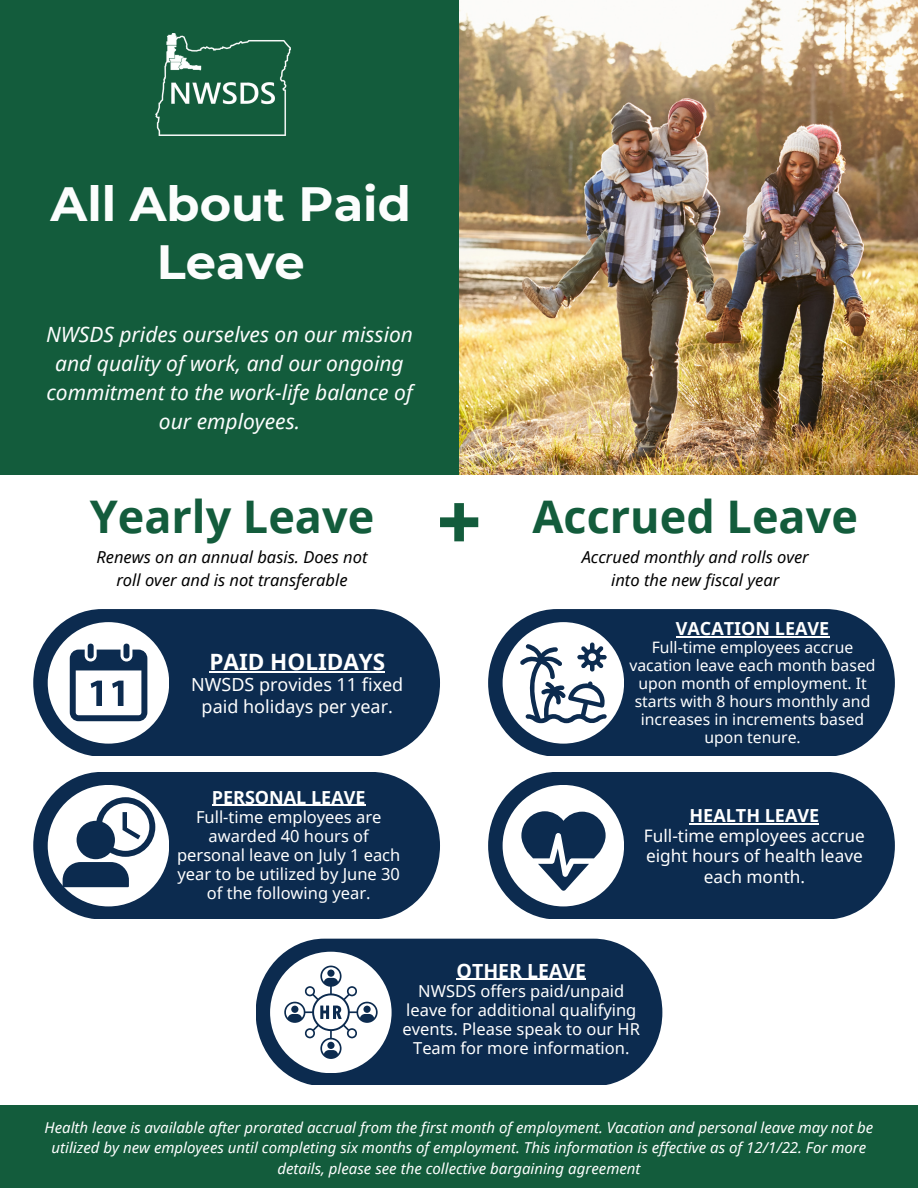
<style>
.page{position:relative;width:918px;height:1188px;background:#fff}
.page>*{position:absolute;margin:0;border:0;box-sizing:border-box;transform-origin:0 0}
.t1{font:700 48px/57.3px "Montserrat";color:#fcfdfd;text-align:center}
.t2{font:700 45px "Noto Sans";color:#135c3c}
.t3{font:700 22.5px "Noto Sans";color:#fff}
.t4{font:italic 21px/29.2px "Noto Sans";color:#fcfdfd;text-align:center}
.t5{font:700 19.5px "Noto Sans";color:#fff}
.t6{font:18px/21.3px "Noto Sans";color:#fff;text-align:center}
.t7{font:700 18px "Noto Sans";color:#fff}
.t8{font:17.25px/20.2px "Noto Sans";color:#fff;text-align:center}
.t9{font:16.5px/19.2px "Noto Sans";color:#fff;text-align:center}
.t10{font:italic 16.5px/22.5px "Noto Sans";color:#000;text-align:center}
.t11{font:15.75px/18px "Noto Sans";color:#fff;text-align:center}
.t12{font:italic 15px/20.2px "Noto Sans";color:#fff;text-align:center}
</style>
<div class="page">
<div style="left:256px;top:939px;width:406px;height:146px;background:#0c2b4f;border-radius:71px"></div>
<div style="left:270px;top:952px;width:122px;height:121px;background:#fff;border-radius:50%"></div>
<div style="left:33px;top:772px;width:407px;height:146px;background:#0c2b4f;border-radius:71px"></div>
<div style="left:48px;top:785px;width:121px;height:121px;background:#fff;border-radius:50%"></div>
<div style="left:0;top:0;width:541px;height:475px;background:#135c3c"></div>
<div style="left:0;top:1105px;width:918px;height:83px;background:#135c3c"></div>
<img style="left:459px;top:0;width:459px;height:475px">
<div style="left:33px;top:609px;width:407px;height:146px;background:#0c2b4f;border-radius:71px"></div>
<div style="left:48px;top:622px;width:121px;height:122px;background:#fff;border-radius:50%"></div>
<svg style="left:440px;top:503px;width:38px;height:38px"></svg>
<div style="left:488px;top:609px;width:407px;height:146px;background:#0c2b4f;border-radius:71px"></div>
<div style="left:503px;top:622px;width:121px;height:122px;background:#fff;border-radius:50%"></div>
<div style="left:488px;top:772px;width:407px;height:146px;background:#0c2b4f;border-radius:71px"></div>
<div style="left:503px;top:785px;width:121px;height:121px;background:#fff;border-radius:50%"></div>
<img style="left:155px;top:33px;width:135px;height:103px">
<div style="left:88px;top:644px;width:6px;height:15px;background:#0c2b4f;border-radius:3px"></div>
<div style="left:124px;top:644px;width:5px;height:15px;background:#0c2b4f;border-radius:3px"></div>
<svg style="left:70px;top:650px;width:77px;height:71px"></svg>
<svg style="left:521px;top:811px;width:85px;height:80px"></svg>
<svg style="left:284px;top:966px;width:94px;height:93px"></svg>
<svg style="left:63px;top:797px;width:92px;height:90px"></svg>
<svg style="left:520px;top:642px;width:87px;height:81px"></svg>
<hr style="left:209px;top:671px;width:176px;height:1px;background:#fff">
<hr style="left:676px;top:636px;width:153px;height:1px;background:#fff">
<hr style="left:690px;top:823px;width:129px;height:1px;background:#fff">
<hr style="left:212px;top:805px;width:154px;height:1px;background:#fff">
<hr style="left:457px;top:979px;width:129px;height:1px;background:#fff">
<h1 class="t1" style="left:51px;top:176px;width:362px">All About Paid<br>Leave</h1>
<h3 class="t4" style="left:46px;top:319px;width:369px">NWSDS prides ourselves on our mission and quality of work, and our ongoing commitment to the work-life balance of our employees.</h3>
<h2 class="t2" style="left:90px;top:485px;width:286px">Yearly Leave</h2>
<h2 class="t2" style="left:533px;top:485px;width:327px">Accrued Leave</h2>
<p class="t10" style="left:96px;top:545px;width:273px">Renews on an annual basis. Does not roll over and is not transferable</p>
<p class="t10" style="left:582px;top:545px;width:229px">Accrued monthly and rolls over into the new fiscal year</p>
<h3 class="t3" style="left:209px;top:646px;width:177px">PAID HOLIDAYS</h3>
<p class="t6" style="left:191px;top:674px;width:214px">NWSDS provides 11 fixed paid holidays per year.</p>
<p class="t7" style="left:212px;top:785px;width:155px">PERSONAL LEAVE</p>
<p class="t9" style="left:177px;top:807px;width:225px">Full-time employees are awarded 40 hours of personal leave on July 1 each year to be utilized by June 30 of the following year.</p>
<p class="t7" style="left:676px;top:616px;width:155px">VACATION LEAVE</p>
<p class="t11" style="left:629px;top:638px;width:248px">Full-time employees accrue vacation leave each month based upon month of employment. It starts with 8 hours monthly and increases in increments based upon tenure.</p>
<p class="t7" style="left:690px;top:803px;width:131px">HEALTH LEAVE</p>
<p class="t8" style="left:644px;top:825px;width:223px">Full-time employees accrue eight hours of health leave each month.</p>
<h3 class="t5" style="left:457px;top:957px;width:131px">OTHER LEAVE</h3>
<p class="t9" style="left:403px;top:981px;width:239px">NWSDS offers paid/unpaid leave for additional qualifying events. Please speak to our HR<br>Team for more information.</p>
<p class="t12" style="left:45px;top:1117px;width:830px">Health leave is available after prorated accrual from the first month of employment. Vacation and personal leave may not be utilized by new employees until completing six months of employment. This information is effective as of 12/1/22. For more details, please see the collective bargaining agreement</p>
</div>
